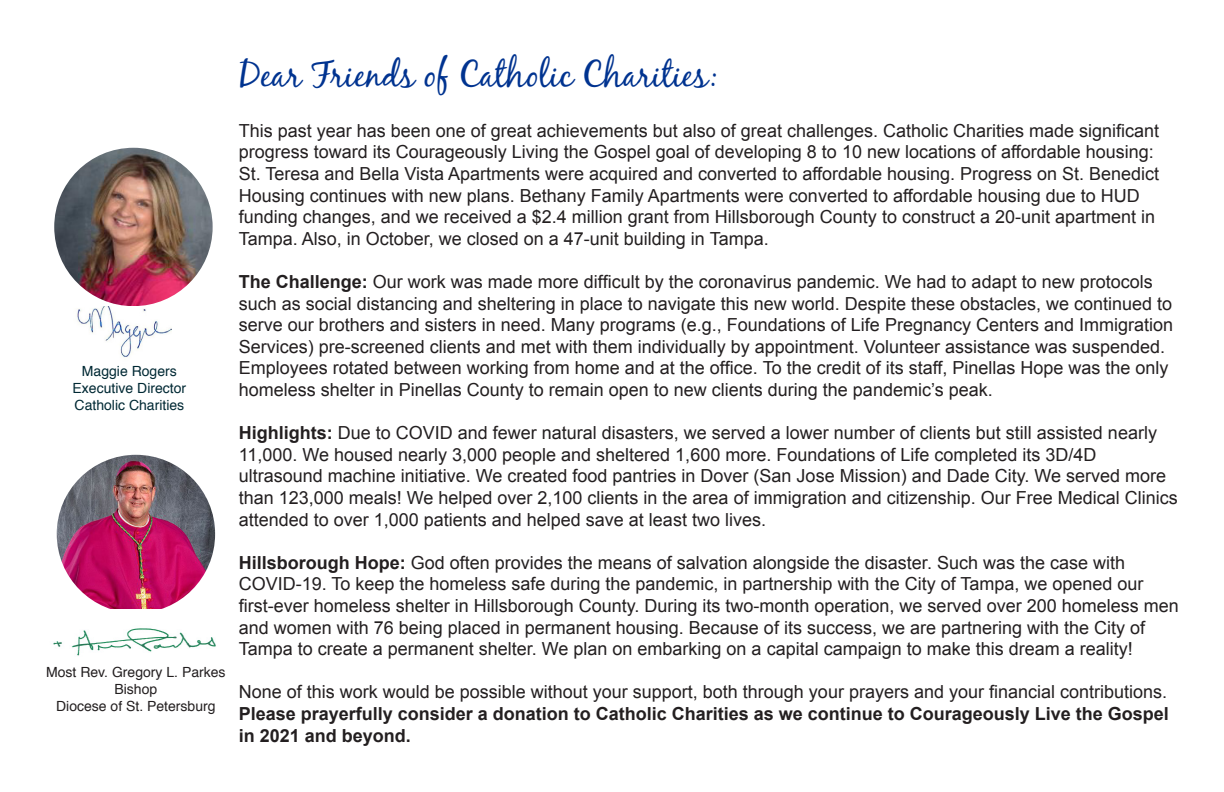
<style>
.page{position:relative;width:1224px;height:792px;background:#fff}
.page>*{position:absolute;margin:0;border:0;box-sizing:border-box;transform-origin:0 0}
.t1{font:36px "Black Jack";color:#003390}
.t2{font:18px/21.6px "Arial";color:#231f20}
.t3{font:700 18px/21.6px "Arial";color:#231f20;text-align:justify}
.t4{font:14px "Helvetica";color:#231f20}
.t5{font:14px "Helvetica";color:#002934}
.s1{font-weight:700}
.s2{font-weight:400}
</style>
<div class="page">
<img style="left:54px;top:148px;width:159px;height:158px;border-radius:79px">
<img style="left:57px;top:455px;width:158px;height:158px;border-radius:79px">
<img style="left:77px;top:306px;width:94px;height:52px">
<img style="left:53px;top:610px;width:163px;height:46px">
<p class="t5" style="left:82px;top:360px;width:96px">Maggie Rogers</p>
<p class="t5" style="left:73px;top:377px;width:115px">Executive Director</p>
<p class="t5" style="left:75px;top:394px;width:111px">Catholic Charities</p>
<p class="t4" style="left:46px;top:661px;width:181px">Most Rev. Gregory L. Parkes</p>
<p class="t4" style="left:115px;top:678px;width:44px">Bishop</p>
<p class="t4" style="left:56px;top:695px;width:161px">Diocese of St. Petersburg</p>
<p class="t1" style="left:239px;top:53px;width:481px">Dear Friends of Catholic Charities:</p>
<p class="t2" style="left:239px;top:120px;width:922px">This past year has been one of great achievements but also of great challenges. Catholic Charities made significant progress toward its Courageously Living the Gospel goal of developing 8 to 10 new locations of affordable housing:<br>St. Teresa and Bella Vista Apartments were acquired and converted to affordable housing. Progress on St. Benedict Housing continues with new plans. Bethany Family Apartments were converted to affordable housing due to HUD funding changes, and we received a $2.4 million grant from Hillsborough County to construct a 20-unit apartment in Tampa. Also, in October, we closed on a 47-unit building in Tampa.</p>
<p class="t2" style="left:239px;top:271px;width:936px"><span class="s1">The Challenge:</span> Our work was made more difficult by the coronavirus pandemic. We had to adapt to new protocols such as social distancing and sheltering in place to navigate this new world. Despite these obstacles, we continued to serve our brothers and sisters in need. Many programs (e.g., Foundations of Life Pregnancy Centers and Immigration</p>
<p class="t2" style="left:239px;top:336px;width:931px">Services) pre-screened clients and met with them individually by appointment. Volunteer assistance was suspended.<br>Employees rotated between working from home and at the office. To the credit of its staff, Pinellas Hope was the only homeless shelter in Pinellas County to remain open to new clients during the pandemic’s peak.</p>
<p class="t2" style="left:239px;top:422px;width:920px"><span class="s1">Highlights:</span> Due to COVID and fewer natural disasters, we served a lower number of clients but still assisted nearly<br>11,000. We housed nearly 3,000 people and sheltered 1,600 more. Foundations of Life completed its 3D/4D</p>
<p class="t2" style="left:239px;top:465px;width:941px">ultrasound machine initiative. We created food pantries in Dover (San Jose Mission) and Dade City. We served more than 123,000 meals! We helped over 2,100 clients in the area of immigration and citizenship. Our Free Medical Clinics attended to over 1,000 patients and helped save at least two lives.</p>
<p class="t2" style="left:239px;top:552px;width:942px"><span class="s1">Hillsborough Hope:</span> God often provides the means of salvation alongside the disaster. Such was the case with COVID-19. To keep the homeless safe during the pandemic, in partnership with the City of Tampa, we opened our first-ever homeless shelter in Hillsborough County. During its two-month operation, we served over 200 homeless men and women with 76 being placed in permanent housing. Because of its success, we are partnering with the City of</p>
<p class="t2" style="left:239px;top:638px;width:896px">Tampa to create a permanent shelter. We plan on embarking on a capital campaign to make this dream a reality!</p>
<p class="t3" style="left:239px;top:682px;width:932px"><span class="s2">None of this work would be possible without your support, both through your prayers and your financial contributions.<br></span>Please prayerfully consider a donation to Catholic Charities as we continue to Courageously Live the Gospel in 2021 and beyond.</p>
</div>
